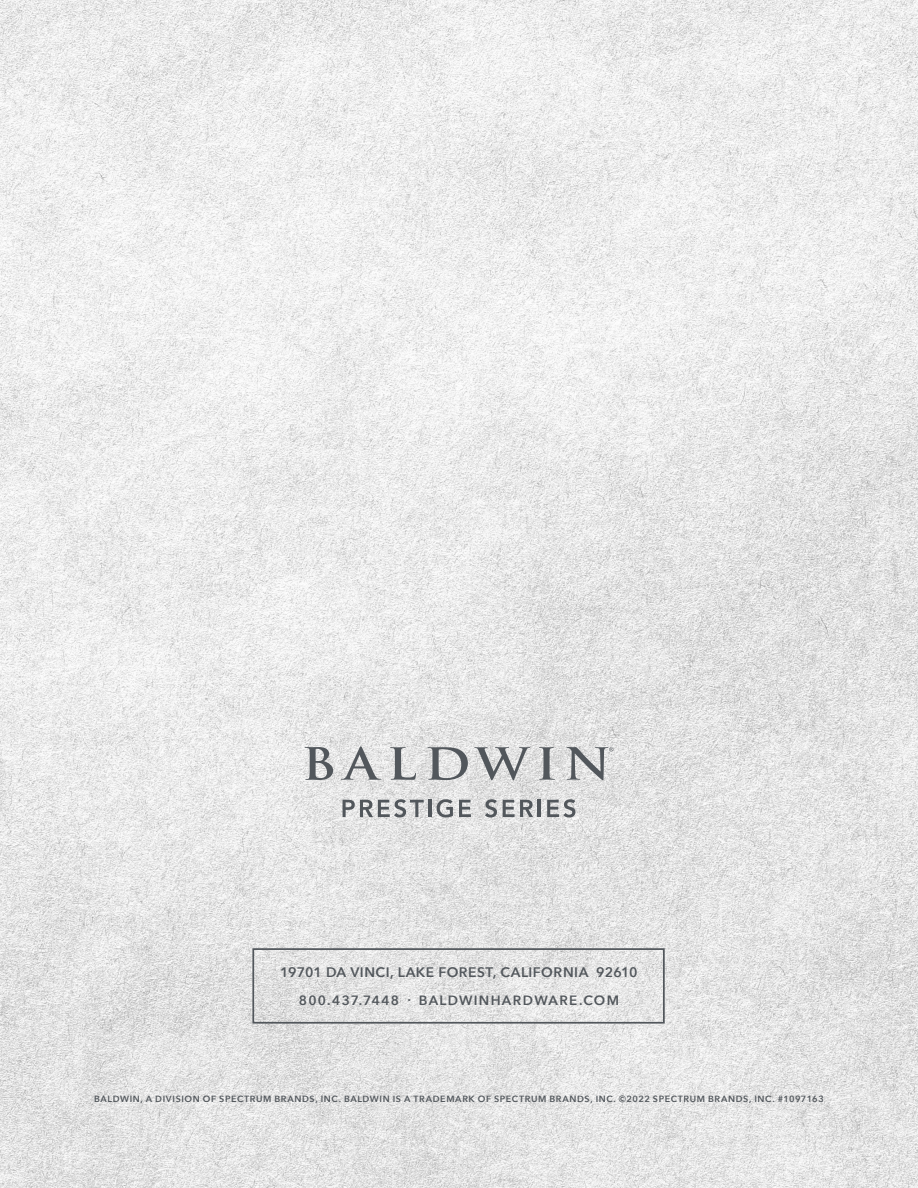
<style>
.page{position:relative;width:918px;height:1188px;background:#fff}
.page>*{position:absolute;margin:0;border:0;box-sizing:border-box;transform-origin:0 0}
.t1{font:600 13.8px "Avenir Next";letter-spacing:.035em;color:#52575c}
.t2{font:600 13.5px "Avenir Next";letter-spacing:.095em;color:#52575c}
.t3{font:600 9px "Avenir Next";letter-spacing:.07em;color:#52575c}
</style>
<div class="page">
<img style="left:0;top:0;width:918px;height:1188px">
<div style="left:252px;top:948px;width:413px;height:76px;border:2px solid #52575c"></div>
<svg style="left:305px;top:746px;width:308px;height:34px;background:#bdbebf"></svg>
<svg style="left:343px;top:799px;width:81px;height:19px;background:#afb1b3"></svg>
<hr style="left:428px;top:800px;width:3px;height:17px;background:#52575c">
<svg style="left:437px;top:799px;width:16px;height:19px"></svg>
<svg style="left:459px;top:800px;width:12px;height:17px"></svg>
<svg style="left:485px;top:799px;width:12px;height:19px"></svg>
<svg style="left:503px;top:800px;width:30px;height:17px"></svg>
<hr style="left:538px;top:800px;width:3px;height:17px;background:#52575c">
<svg style="left:547px;top:799px;width:28px;height:19px"></svg>
<p class="t1" style="left:280px;top:960px;width:359px">19701 DA VINCI, LAKE FOREST, CALIFORNIA 92610</p>
<p class="t2" style="left:299px;top:989px;width:322px">800.437.7448 <sup>.</sup> BALDWINHARDWARE.COM</p>
<p class="t3" style="left:94px;top:1091px;width:731px">BALDWIN, A DIVISION OF SPECTRUM BRANDS, INC. BALDWIN IS A TRADEMARK OF SPECTRUM BRANDS, INC. ©2022 SPECTRUM BRANDS, INC. #1097163</p>
</div>
